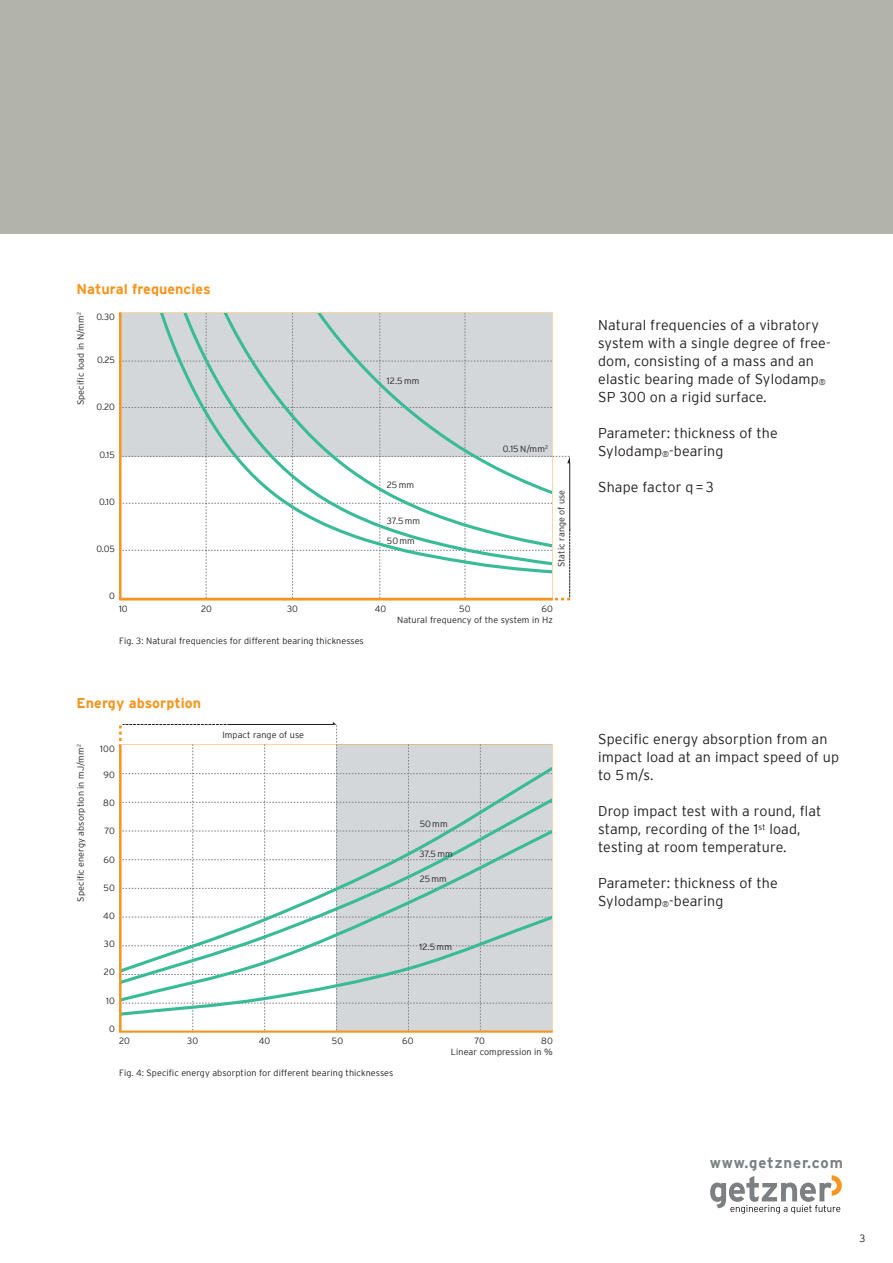
<style>
.page{position:relative;width:893px;height:1263px;background:#fff}
.page>*{position:absolute;margin:0;border:0;box-sizing:border-box;transform-origin:0 0}
.t1{font:700 15px "Interstate";letter-spacing:.055em;color:#7c8082}
.t2{font:300 14.25px/18px "Interstate";letter-spacing:.01em;color:#231f20}
.t3{font:700 14.25px "Interstate";letter-spacing:.005em;color:#f7941d}
.t4{font:300 10.5px "Interstate";color:#231f20}
.t5{font:300 9px/11.4px "Interstate";letter-spacing:.01em;color:#231f20;text-align:right}
.s1{font-size:8.25px}
</style>
<div class="page">
<svg style="left:710px;top:1175px;width:132px;height:39px"></svg>
<div style="left:0;top:0;width:893px;height:234px;background:#b2b3ab"></div>
<svg style="left:119px;top:722px;width:433px;height:310px"></svg>
<svg style="left:119px;top:313px;width:452px;height:287px"></svg>
<p class="t3" style="left:77px;top:281px;width:136px">Natural frequencies</p>
<p class="t5" style="left:75px;top:405px;width:94px;rotate:-90deg">Specific load in N/mm<sup>2</sup></p>
<p class="t5" style="left:96px;top:311px;width:20px">0.30</p>
<p class="t5" style="left:97px;top:355px;width:19px">0.25</p>
<p class="t5" style="left:97px;top:402px;width:20px">0.20</p>
<p class="t5" style="left:100px;top:449px;width:17px">0.15</p>
<p class="t5" style="left:99px;top:496px;width:17px">0.10</p>
<p class="t5" style="left:96px;top:544px;width:20px">0.05</p>
<p class="t5" style="left:109px;top:591px;width:7px">0</p>
<p class="t5" style="left:387px;top:376px;width:34px">12.5 mm</p>
<p class="t5" style="left:387px;top:479px;width:29px">25 mm</p>
<p class="t5" style="left:387px;top:515px;width:35px">37.5 mm</p>
<p class="t5" style="left:387px;top:536px;width:29px">50 mm</p>
<p class="t5" style="left:503px;top:443px;width:47px">0.15 N/mm<sup>2</sup></p>
<p class="t5" style="left:555px;top:567px;width:79px;rotate:-90deg">Static range of use</p>
<p class="t5" style="left:397px;top:603px;width:157px">60<br>Natural frequency of the system in Hz</p>
<p class="t5" style="left:119px;top:603px;width:10px">10</p>
<p class="t5" style="left:201px;top:603px;width:12px">20</p>
<p class="t5" style="left:287px;top:603px;width:12px">30</p>
<p class="t5" style="left:375px;top:603px;width:13px">40</p>
<p class="t5" style="left:459px;top:603px;width:13px">50</p>
<p class="t5" style="left:119px;top:635px;width:246px">Fig. 3: Natural frequencies for different bearing thicknesses</p>
<p class="t3" style="left:77px;top:698px;width:126px">Energy absorption</p>
<p class="t5" style="left:75px;top:901px;width:159px;rotate:-90deg">Specific energy absorption in mJ/mm<sup>2</sup></p>
<p class="t5" style="left:100px;top:743px;width:16px">100</p>
<p class="t5" style="left:103px;top:769px;width:13px">90</p>
<p class="t5" style="left:103px;top:797px;width:13px">80</p>
<p class="t5" style="left:104px;top:826px;width:12px">70</p>
<p class="t5" style="left:103px;top:853px;width:13px">60</p>
<p class="t5" style="left:103px;top:882px;width:13px">50</p>
<p class="t5" style="left:103px;top:910px;width:13px">40</p>
<p class="t5" style="left:104px;top:939px;width:12px">30</p>
<p class="t5" style="left:104px;top:967px;width:12px">20</p>
<p class="t5" style="left:106px;top:995px;width:10px">10</p>
<p class="t5" style="left:109px;top:1023px;width:7px">0</p>
<p class="t5" style="left:222px;top:729px;width:83px">Impact range of use</p>
<p class="t5" style="left:420px;top:818px;width:29px">50 mm</p>
<p class="t5" style="left:419px;top:849px;width:35px">37.5 mm</p>
<p class="t5" style="left:420px;top:873px;width:29px">25 mm</p>
<p class="t5" style="left:419px;top:942px;width:34px">12.5 mm</p>
<p class="t5" style="left:119px;top:1035px;width:12px">20</p>
<p class="t5" style="left:187px;top:1035px;width:12px">30</p>
<p class="t5" style="left:259px;top:1035px;width:13px">40</p>
<p class="t5" style="left:332px;top:1035px;width:13px">50</p>
<p class="t5" style="left:402px;top:1035px;width:13px">60</p>
<p class="t5" style="left:475px;top:1035px;width:12px">70</p>
<p class="t5" style="left:451px;top:1035px;width:103px">80<br>Linear compression in %</p>
<p class="t5" style="left:119px;top:1067px;width:276px">Fig. 4: Specific energy absorption for different bearing thicknesses</p>
<p class="t2" style="left:598px;top:316px;width:234px">Natural frequencies of a vibratory system with a single degree of free&shy;dom, consisting of a mass and an elastic bearing made of Sylodamp<span class="s1">®<br></span>SP 300 on a rigid surface.</p>
<p class="t2" style="left:598px;top:425px;width:181px">Parameter: thickness of the<br>Sylodamp<span class="s1">®</span>-bearing</p>
<p class="t2" style="left:598px;top:478px;width:117px">Shape factor q = 3</p>
<p class="t2" style="left:598px;top:730px;width:242px">Specific energy absorption from an impact load at an impact speed of up to 5 m/s.</p>
<p class="t2" style="left:598px;top:802px;width:225px">Drop impact test with a round, flat stamp, recording of the 1<sup>st</sup> load, testing at room temperature.</p>
<p class="t2" style="left:598px;top:875px;width:181px">Parameter: thickness of the<br>Sylodamp<span class="s1">®</span>-bearing</p>
<p class="t1" style="left:710px;top:1157px;width:135px">www.getzner.com</p>
<p class="t4" style="left:859px;top:1233px;width:7px">3</p>
</div>
